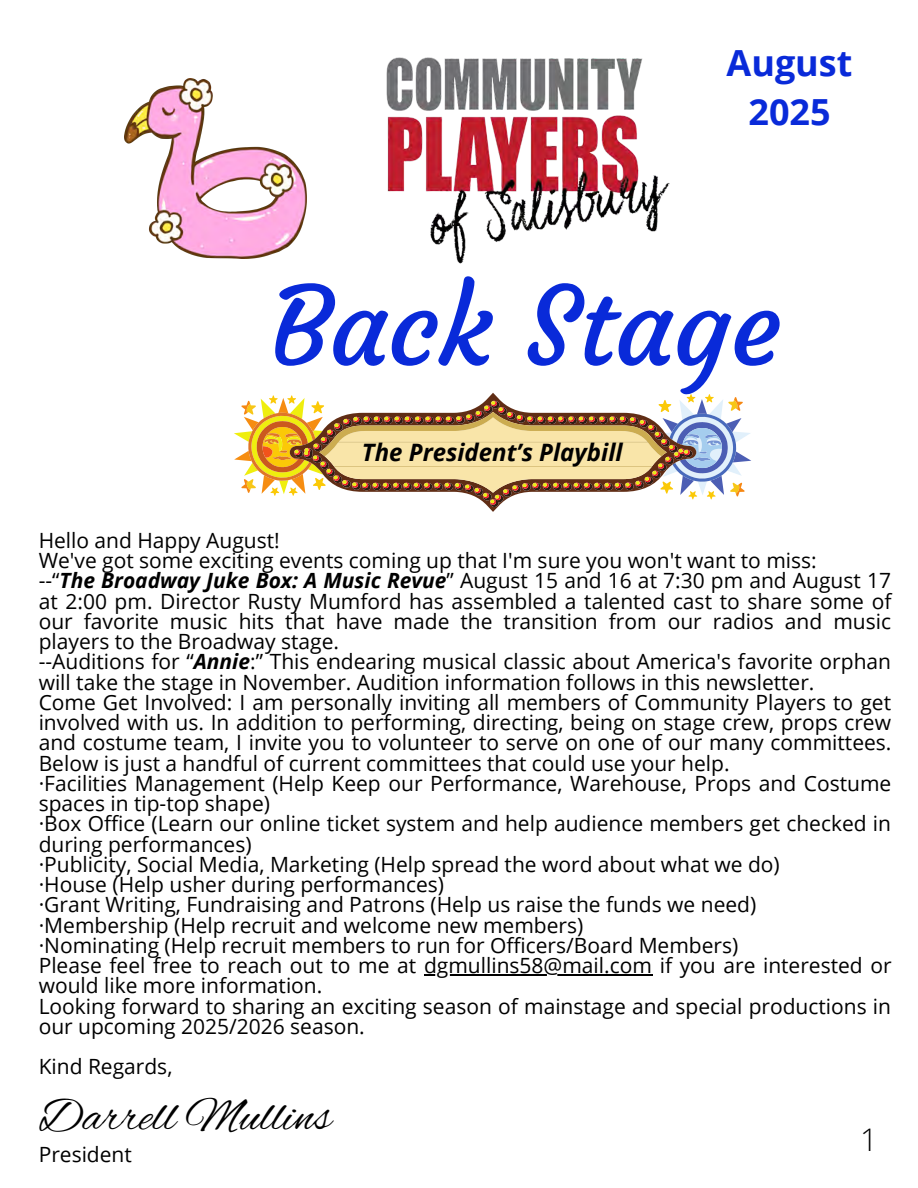
<style>
.page{position:relative;width:918px;height:1188px;background:#fff}
.page>*{position:absolute;margin:0;border:0;box-sizing:border-box;transform-origin:0 0}
.t1{font:108px "Courgette";color:#092ad9}
.t2{font:48px "Alex Brush";color:#000}
.t3{font:700 36px/49.5px "Open Sans";color:#092ad9;text-align:center}
.t4{font:300 31.2px "Open Sans";color:#000}
.t5{font:italic 700 24px "Open Sans";color:#000}
.t6{font:21px/20.2px "Open Sans";color:#000}
.s1{font-weight:700;font-style:italic}
</style>
<div class="page">
<img style="left:386px;top:57px;width:284px;height:207px">
<svg style="left:234px;top:398px;width:517px;height:109px"></svg>
<img style="left:124px;top:79px;width:182px;height:180px">
<hr style="left:424px;top:974px;width:228px;height:1px;background:#000">
<p class="t3" style="left:727px;top:37px;width:127px">August<br>2025</p>
<p class="t1" style="left:270px;top:260px;width:512px">Back Stage</p>
<p class="t5" style="left:362px;top:435px;width:262px">The President’s Playbill</p>
<p class="t6" style="left:39px;top:530px;width:243px">Hello and Happy August!</p>
<p class="t6" style="left:39px;top:550px;width:780px">We've got some exciting events coming up that I'm sure you won't want to miss:</p>
<p class="t6" style="left:39px;top:570px;width:854px">--“<span class="s1">The Broadway Juke Box: A Music Revue</span>” August 15 and 16 at 7:30 pm and August 17 at 2:00 pm. Director Rusty Mumford has assembled a talented cast to share some of</p>
<p class="t6" style="left:39px;top:611px;width:854px">our favorite music hits that have made the transition from our radios and music players to the Broadway stage.<br>--Auditions for “<span class="s1">Annie</span>:” This endearing musical classic about America's favorite orphan</p>
<p class="t6" style="left:39px;top:671px;width:777px">will take the stage in November. Audition information follows in this newsletter.</p>
<p class="t6" style="left:39px;top:692px;width:854px;text-align:justify">Come Get Involved: I am personally inviting all members of Community Players to get involved with us. In addition to performing, directing, being on stage crew, props crew and costume team, I invite you to volunteer to serve on one of our many committees.</p>
<p class="t6" style="left:39px;top:752px;width:692px">Below is just a handful of current committees that could use your help.</p>
<h4 class="t6" style="left:39px;top:773px;width:854px">·Facilities Management (Help Keep our Performance, Warehouse, Props and Costume spaces in tip-top shape)</h4>
<p class="t6" style="left:39px;top:813px;width:854px">·Box Office (Learn our online ticket system and help audience members get checked in during performances)</p>
<p class="t6" style="left:39px;top:854px;width:743px">·Publicity, Social Media, Marketing (Help spread the word about what we do)</p>
<p class="t6" style="left:39px;top:874px;width:407px">·House (Help usher during performances)</p>
<p class="t6" style="left:39px;top:894px;width:719px">·Grant Writing, Fundraising and Patrons (Help us raise the funds we need)</p>
<p class="t6" style="left:39px;top:914px;width:546px">·Membership (Help recruit and welcome new members)</p>
<p class="t6" style="left:39px;top:935px;width:701px">·Nominating (Help recruit members to run for Officers/Board Members)</p>
<p class="t6" style="left:39px;top:955px;width:854px">Please feel free to reach out to me at dgmullins58@mail.com if you are interested or</p>
<p class="t6" style="left:39px;top:975px;width:854px">would like more information.<br>Looking forward to sharing an exciting season of mainstage and special productions in our upcoming 2025/2026 season.</p>
<p class="t6" style="left:39px;top:1056px;width:135px">Kind Regards,</p>
<p class="t2" style="left:39px;top:1090px;width:294px">Darrell Mullins</p>
<p class="t6" style="left:39px;top:1144px;width:95px">President</p>
<p class="t4" style="left:860px;top:1117px;width:19px">1</p>
</div>
